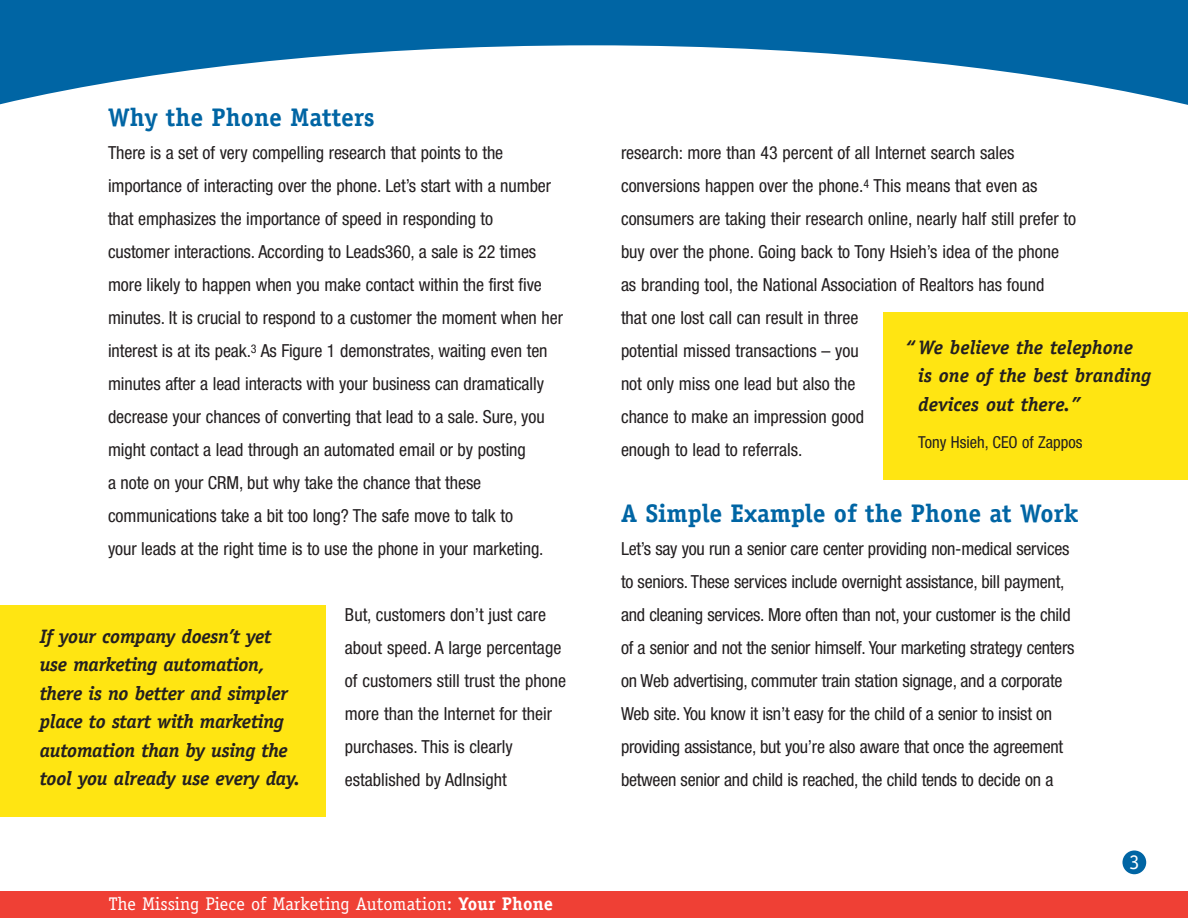
<style>
.page{position:relative;width:1188px;height:918px;background:#fff}
.page>*{position:absolute;margin:0;border:0;box-sizing:border-box;transform-origin:0 0}
.t1{font:700 25.5px "Officina Serif";color:#0065a4}
.t2{font:21px "Officina Serif";color:#fff}
.t3{font:italic 700 19.5px/28.5px "Officina Serif";letter-spacing:-.015em;color:#231f20}
.t4{font:18.3px "Officina Serif";letter-spacing:.005em;color:#fff}
.t5{font:condensed 18px/33px "Helvetica Neue";letter-spacing:-.005em;color:#231f20}
.t6{font:condensed 16.5px "Helvetica Neue";color:#231f20}
.s1{font-weight:700}
</style>
<div class="page">
<div style="left:0;top:891px;width:1188px;height:27px;background:#ef4035"></div>
<svg style="left:0;top:0;width:1188px;height:105px;fill:#0065a4"></svg>
<div style="left:1122px;top:850px;width:24px;height:24px;background:#0065a4;border-radius:50%"></div>
<div style="left:0;top:605px;width:325px;height:212px;background:#ffe512"></div>
<div style="left:884px;top:312px;width:304px;height:168px;background:#ffe512"></div>
<p class="t1" style="left:108px;top:108px;width:268px">Why the Phone Matters</p>
<p class="t5" style="left:108px;top:138px;width:457px">There is a set of very compelling research that points to the importance of interacting over the phone. Let’s start with a number that emphasizes the importance of speed in responding to<br>customer interactions. According to Leads360, a sale is 22 times more likely to happen when you make contact within the first five minutes. It is crucial to respond to a customer the moment when her interest is at its peak.<sup>3</sup> As Figure 1 demonstrates, waiting even ten minutes after a lead interacts with your business can dramatically decrease your chances of converting that lead to a sale. Sure, you might contact a lead through an automated email or by posting<br>a note on your CRM, but why take the chance that these communications take a bit too long? The safe move to talk to<br>your leads at the right time is to use the phone in your marketing.</p>
<p class="t3" style="left:40px;top:624px;width:262px">If your company doesn’t yet use marketing automation, there is no better and simpler place to start with marketing automation than by using the tool you already use every day.</p>
<p class="t5" style="left:345px;top:600px;width:223px">But, customers don’t just care about speed. A large percentage of customers still trust the phone more than the Internet for their purchases. This is clearly established by AdInsight</p>
<p class="t4" style="left:109px;top:897px;width:446px">The Missing Piece of Marketing Automation: <span class="s1">Your Phone</span></p>
<p class="t5" style="left:621px;top:138px;width:457px">research: more than 43 percent of all Internet search sales conversions happen over the phone.<sup>4</sup> This means that even as consumers are taking their research online, nearly half still prefer to buy over the phone. Going back to Tony Hsieh’s idea of the phone as branding tool, the National Association of Realtors has found<br>that one lost call can result in three<br>potential missed transactions – you<br>not only miss one lead but also the<br>chance to make an impression good<br>enough to lead to referrals.</p>
<p class="t3" style="left:918px;top:334px;width:235px;text-indent:-13px">“ We believe the telephone is one of the best branding devices out there.”</p>
<p class="t6" style="left:918px;top:436px;width:166px">Tony Hsieh, CEO of Zappos</p>
<p class="t1" style="left:621px;top:504px;width:459px">A Simple Example of the Phone at Work</p>
<p class="t5" style="left:621px;top:534px;width:455px">Let’s say you run a senior care center providing non-medical services to seniors. These services include overnight assistance, bill payment, and cleaning services. More often than not, your customer is the child of a senior and not the senior himself. Your marketing strategy centers on Web advertising, commuter train station signage, and a corporate Web site. You know it isn’t easy for the child of a senior to insist on providing assistance, but you’re also aware that once the agreement between senior and child is reached, the child tends to decide on a</p>
<p class="t2" style="left:1129px;top:854px;width:12px">3</p>
</div>
